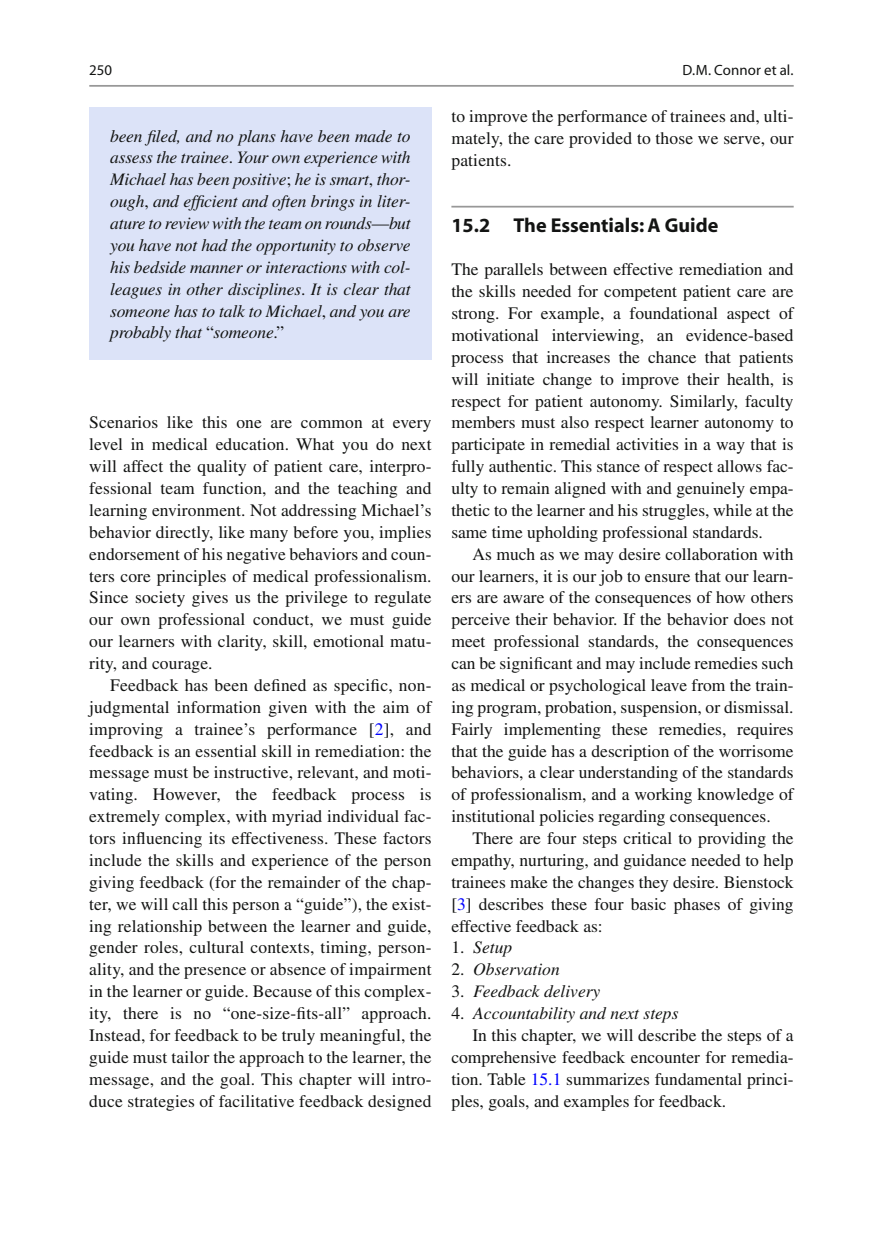
<style>
.page{position:relative;width:883px;height:1260px;background:#fff}
.page>*{position:absolute;margin:0;border:0;box-sizing:border-box;transform-origin:0 0}
.t1{font:700 20.12px "Myriad";color:#131413}
.t2{font:17.5px/21.9px "Times";color:#131413;text-align:justify}
.t3{font:italic 17.5px/21.9px "Times";color:#131413;text-align:justify}
.t4{font:14.88px "Myriad";letter-spacing:.005em;color:#131413}
.s1{font-style:normal}
.s2{color:#00f}
</style>
<div class="page">
<hr style="left:451px;top:206px;width:343px;height:2px;background:#989898">
<div style="left:89px;top:107px;width:343px;height:252px;background:#dce3f8"></div>
<hr style="left:89px;top:85px;width:705px;height:2px;background:#989898">
<p class="t4" style="left:89px;top:64px;width:24px">250</p>
<p class="t3" style="left:110px;top:126px;width:302px">been filed, and no plans have been made to assess the trainee <span class="s1">.</span> Your own experience with Michael has been positive <span class="s1">;</span> he is smart <span class="s1">,</span> thor&shy;ough <span class="s1">,</span> and efficient and often brings in liter&shy;ature to review with the team on rounds <span class="s1">—</span> but you have not had the opportunity to observe his bedside manner or interactions with col&shy;leagues in other disciplines <span class="s1">.</span> It is clear that someone has to talk to Michael <span class="s1">,</span> and you are probably that <span class="s1">“</span> someone <span class="s1">.”</span></p>
<p class="t2" style="left:89px;top:413px;width:344px">Scenarios like this one are common at every level in medical education. What you do next will affect the quality of patient care, interpro&shy;fessional team function, and the teaching and learning environment. Not addressing Michael’s behavior directly, like many before you, implies endorsement of his negative behaviors and coun&shy;ters core principles of medical professionalism.<br>Since society gives us the privilege to regulate our own professional conduct, we must guide our learners with clarity, skill, emotional matu&shy;rity, and courage.</p>
<p class="t2" style="left:89px;top:676px;width:344px;text-indent:21px">Feedback has been defined as specific, non&shy;judgmental information given with the aim of improving a trainee’s performance [ <span class="s2">2</span> ], and feedback is an essential skill in remediation: the message must be instructive, relevant, and moti&shy;vating. However, the feedback process is extremely complex, with myriad individual fac&shy;tors influencing its effectiveness. These factors include the skills and experience of the person giving feedback (for the remainder of the chap&shy;ter, we will call this person a “guide”), the exist&shy;ing relationship between the learner and guide, gender roles, cultural contexts, timing, person&shy;ality, and the presence or absence of impairment in the learner or guide. Because of this complex&shy;ity, there is no “one-size- fits-all” approach.<br>Instead, for feedback to be truly meaningful, the guide must tailor the approach to the learner, the message, and the goal. This chapter will intro&shy;duce strategies of facilitative feedback designed</p>
<p class="t4" style="left:683px;top:64px;width:112px">D.M. Connor et al.</p>
<p class="t2" style="left:451px;top:107px;width:344px">to improve the performance of trainees and, ulti&shy;mately, the care provided to those we serve, our patients.</p>
<p class="t1" style="left:451px;top:217px;width:268px">15.2 The Essentials: A Guide</p>
<p class="t2" style="left:451px;top:260px;width:344px">The parallels between effective remediation and the skills needed for competent patient care are strong. For example, a foundational aspect of motivational interviewing, an evidence-based process that increases the chance that patients will initiate change to improve their health, is respect for patient autonomy. Similarly, faculty members must also respect learner autonomy to participate in remedial activities in a way that is fully authentic. This stance of respect allows fac&shy;ulty to remain aligned with and genuinely empa&shy;thetic to the learner and his struggles, while at the same time upholding professional standards.</p>
<p class="t2" style="left:451px;top:545px;width:344px;text-indent:21px">As much as we may desire collaboration with our learners, it is our job to ensure that our learn&shy;ers are aware of the consequences of how others perceive their behavior. If the behavior does not meet professional standards, the consequences can be significant and may include remedies such as medical or psychological leave from the train&shy;ing program, probation, suspension, or dismissal.<br>Fairly implementing these remedies, requires that the guide has a description of the worrisome behaviors, a clear understanding of the standards of professionalism, and a working knowledge of institutional policies regarding consequences.</p>
<p class="t2" style="left:451px;top:829px;width:344px;text-indent:21px">There are four steps critical to providing the empathy, nurturing, and guidance needed to help trainees make the changes they desire. Bienstock [ <span class="s2">3</span> ] describes these four basic phases of giving effective feedback as:</p>
<p class="t3" style="left:451px;top:938px;width:62px"><span class="s1">1.</span> Setup</p>
<p class="t3" style="left:451px;top:960px;width:110px"><span class="s1">2.</span> Observation</p>
<p class="t3" style="left:451px;top:982px;width:150px"><span class="s1">3.</span> Feedback delivery</p>
<p class="t3" style="left:451px;top:1004px;width:229px"><span class="s1">4.</span> Accountability and next steps</p>
<p class="t2" style="left:472px;top:1026px;width:323px">In this chapter, we will describe the steps of a</p>
<p class="t2" style="left:451px;top:1048px;width:344px">comprehensive feedback encounter for remedia-</p>
<p class="t2" style="left:451px;top:1070px;width:344px">tion. Table <span class="s2">15.1</span> summarizes fundamental princi-</p>
<p class="t2" style="left:451px;top:1091px;width:276px">ples, goals, and examples for feedback.</p>
</div>
